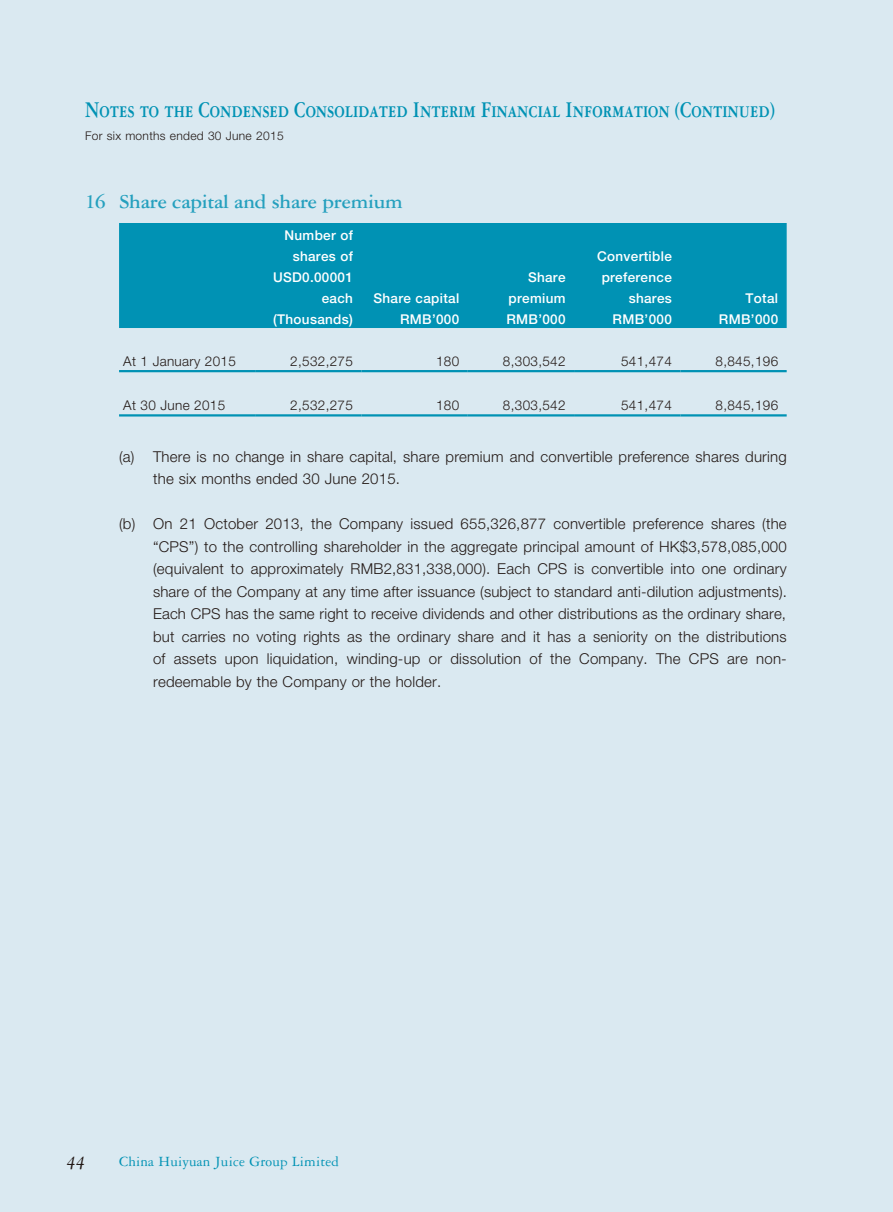
<style>
.page{position:relative;width:893px;height:1212px;background:#dae9f1}
.page>*{position:absolute;margin:0;border:0;box-sizing:border-box;transform-origin:0 0}
.t1{font:24px "Garamond Three Bold SC";color:#0092b4;scale:.77 1}
.t2{font:700 21px "Garamond Three";letter-spacing:-.015em;color:#25a0be}
.t3{font:19.8px "Garamond Three Bold Italic Os F";color:#231916;scale:.91 1}
.t4{font:300 15px/22.5px "Helvetica Neue";letter-spacing:.015em;color:#231916}
.t5{font:15px "Garamond Three";letter-spacing:.01em;color:#0092b4}
.t6{font:500 13.5px/21px "Helvetica Neue";letter-spacing:.025em;color:#fff;text-align:right}
.t7{font:300 13.5px "Helvetica Neue";letter-spacing:.025em;color:#231916}
.t8{font:300 12px "Helvetica Neue";letter-spacing:.025em;color:#231916}
</style>
<div class="page">
<div style="left:119px;top:223px;width:668px;height:105px;background:#0092b4"></div>
<hr style="left:119px;top:370px;width:136px;height:2px;background:#0092b4">
<hr style="left:255px;top:370px;width:106px;height:2px;background:#0092b4">
<hr style="left:361px;top:370px;width:107px;height:2px;background:#0092b4">
<hr style="left:468px;top:370px;width:106px;height:2px;background:#0092b4">
<hr style="left:574px;top:370px;width:106px;height:2px;background:#0092b4">
<hr style="left:680px;top:370px;width:107px;height:2px;background:#0092b4">
<hr style="left:119px;top:414px;width:136px;height:2px;background:#0092b4">
<hr style="left:255px;top:414px;width:106px;height:2px;background:#0092b4">
<hr style="left:361px;top:414px;width:107px;height:2px;background:#0092b4">
<hr style="left:468px;top:414px;width:106px;height:2px;background:#0092b4">
<hr style="left:574px;top:414px;width:106px;height:2px;background:#0092b4">
<hr style="left:680px;top:414px;width:107px;height:2px;background:#0092b4">
<h1 class="t1" style="left:85px;top:97px;width:898px">Notes to the Condensed Consolidated Interim Financial Information (Continued)</h1>
<p class="t8" style="left:85px;top:128px;width:200px">For six months ended 30 June 2015</p>
<h2 class="t2" style="left:85px;top:190px;width:319px">16 Share capital and share premium</h2>
<p class="t6" style="left:273px;top:224px;width:81px">Number of shares of<br>USD0.00001 each</p>
<p class="t6" style="left:373px;top:287px;width:87px">Share capital</p>
<p class="t6" style="left:509px;top:266px;width:58px">Share premium</p>
<p class="t6" style="left:597px;top:245px;width:76px">Convertible preference shares</p>
<p class="t6" style="left:746px;top:287px;width:34px">Total</p>
<p class="t6" style="left:273px;top:308px;width:81px">(Thousands)</p>
<p class="t6" style="left:400px;top:308px;width:61px">RMB’000</p>
<p class="t6" style="left:506px;top:308px;width:61px">RMB’000</p>
<p class="t6" style="left:613px;top:308px;width:61px">RMB’000</p>
<p class="t6" style="left:719px;top:308px;width:61px">RMB’000</p>
<p class="t7" style="left:123px;top:353px;width:114px">At 1 January 2015</p>
<p class="t7" style="left:290px;top:353px;width:64px">2,532,275</p>
<p class="t7" style="left:436px;top:353px;width:25px">180</p>
<p class="t7" style="left:503px;top:353px;width:64px">8,303,542</p>
<p class="t7" style="left:621px;top:353px;width:52px">541,474</p>
<p class="t7" style="left:715px;top:353px;width:64px">8,845,196</p>
<p class="t7" style="left:123px;top:397px;width:103px">At 30 June 2015</p>
<p class="t7" style="left:290px;top:397px;width:64px">2,532,275</p>
<p class="t7" style="left:436px;top:397px;width:25px">180</p>
<p class="t7" style="left:503px;top:397px;width:64px">8,303,542</p>
<p class="t7" style="left:621px;top:397px;width:52px">541,474</p>
<p class="t7" style="left:715px;top:397px;width:64px">8,845,196</p>
<p class="t4" style="left:153px;top:445px;width:635px;text-indent:-34px">(a) There is no change in share capital, share premium and convertible preference shares during the six months ended 30 June 2015.</p>
<p class="t4" style="left:153px;top:512px;width:635px;text-align:justify;text-indent:-34px">(b) On 21 October 2013, the Company issued 655,326,877 convertible preference shares (the “CPS”) to the controlling shareholder in the aggregate principal amount of HK$3,578,085,000 (equivalent to approximately RMB2,831,338,000). Each CPS is convertible into one ordinary share of the Company at any time after issuance (subject to standard anti-dilution adjustments).<br>Each CPS has the same right to receive dividends and other distributions as the ordinary share, but carries no voting rights as the ordinary share and it has a seniority on the distributions of assets upon liquidation, winding-up or dissolution of the Company. The CPS are non&shy;redeemable by the Company or the holder.</p>
<h3 class="t3" style="left:67px;top:1148px;width:22px">44</h3>
<p class="t5" style="left:119px;top:1153px;width:222px">China Huiyuan Juice Group Limited</p>
</div>
